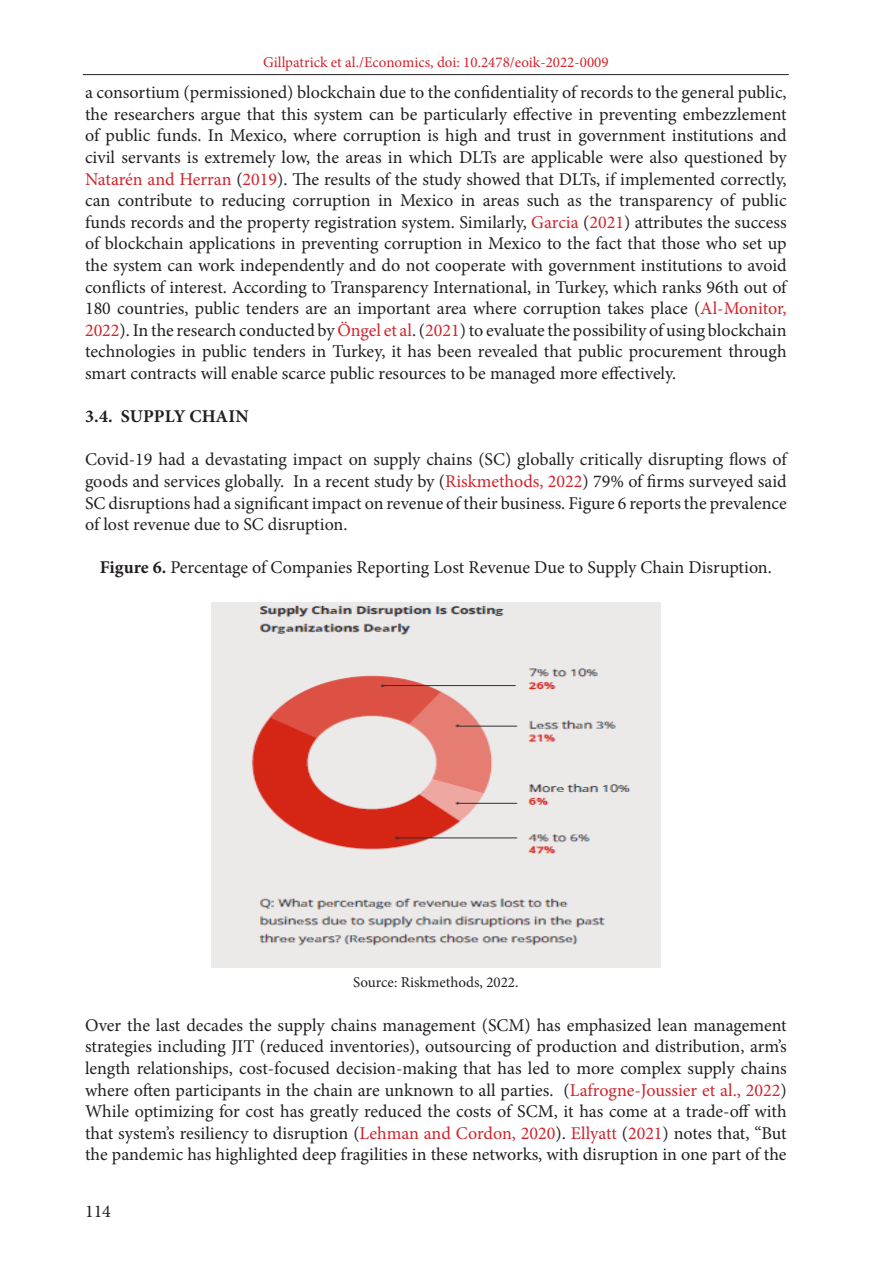
<style>
.page{position:relative;width:893px;height:1263px;background:#fff}
.page>*{position:absolute;margin:0;border:0;box-sizing:border-box;transform-origin:0 0}
.Osnovni_paragraf_12{font:18px/21.6px "Minion Pro";color:#231f20;text-align:justify}
.Pod_podnaslova{font:700 18px "Minion Pro";letter-spacing:.005em;color:#231f20}
.t1{font:15px "Minion Pro";color:#d1232a}
.Osnovni_paragraf_10{font:15px "Minion Pro";color:#231f20}
.s1{color:#d1232a}
.s2{font-weight:700}
</style>
<div class="page">
<hr style="left:83px;top:74px;width:706px;height:1px;background:#231f20">
<img style="left:211px;top:603px;width:449px;height:365px">
<p class="t1" style="left:263px;top:52px;width:347px">Gillpatrick et al./Economics, doi: 10.2478/eoik-2022-0009</p>
<p class="Osnovni_paragraf_12" style="left:85px;top:82px;width:703px">a consortium (permissioned) blockchain due to the confidentiality of records to the general public, the researchers argue that this system can be particularly effective in preventing embezzlement of public funds. In Mexico, where corruption is high and trust in government institutions and civil servants is extremely low, the areas in which DLTs are applicable were also questioned by <span class="s1">Natarén and Herran</span> (<span class="s1">2019</span>). The results of the study showed that DLTs, if implemented correctly, can contribute to reducing corruption in Mexico in areas such as the transparency of public funds records and the property registration system. Similarly, <span class="s1">Garcia</span> (<span class="s1">2021</span>) attributes the success of blockchain applications in preventing corruption in Mexico to the fact that those who set up the system can work independently and do not cooperate with government institutions to avoid conflicts of interest. According to Transparency International, in Turkey, which ranks 96th out of 180 countries, public tenders are an important area where corruption takes place (<span class="s1">Al-Monitor, 2022</span>). In the research conducted by <span class="s1">Öngel et al</span>. (<span class="s1">2021</span>) to evaluate the possibility of using blockchain technologies in public tenders in Turkey, it has been revealed that public procurement through smart contracts will enable scarce public resources to be managed more effectively.</p>
<p class="Pod_podnaslova" style="left:85px;top:404px;width:165px">3.4. SUPPLY CHAIN</p>
<p class="Osnovni_paragraf_12" style="left:85px;top:449px;width:703px">Covid-19 had a devastating impact on supply chains (SC) globally critically disrupting flows of goods and services globally. In a recent study by (<span class="s1">Riskmethods, 2022</span>) 79% of firms surveyed said SC disruptions had a significant impact on revenue of their business. Figure 6 reports the prevalence of lost revenue due to SC disruption.</p>
<p class="Osnovni_paragraf_12" style="left:100px;top:557px;width:674px"><span class="s2">Figure 6.</span> Percentage of Companies Reporting Lost Revenue Due to Supply Chain Disruption.</p>
<p class="Osnovni_paragraf_10" style="left:353px;top:972px;width:167px">Source: Riskmethods, 2022.</p>
<p class="Osnovni_paragraf_12" style="left:85px;top:1014px;width:703px">Over the last decades the supply chains management (SCM) has emphasized lean management strategies including JIT (reduced inventories), outsourcing of production and distribution, arm’s length relationships, cost-focused decision-making that has led to more complex supply chains where often participants in the chain are unknown to all parties. (<span class="s1">Lafrogne-Joussier et al., 2022</span>)<br>While optimizing for cost has greatly reduced the costs of SCM, it has come at a trade-off with that system’s resiliency to disruption (<span class="s1">Lehman and Cordon, 2020</span>). <span class="s1">Ellyatt</span> (<span class="s1">2021</span>) notes that, “But the pandemic has highlighted deep fragilities in these networks, with disruption in one part of the</p>
<p class="Osnovni_paragraf_12" style="left:85px;top:1200px;width:27px">114</p>
</div>
